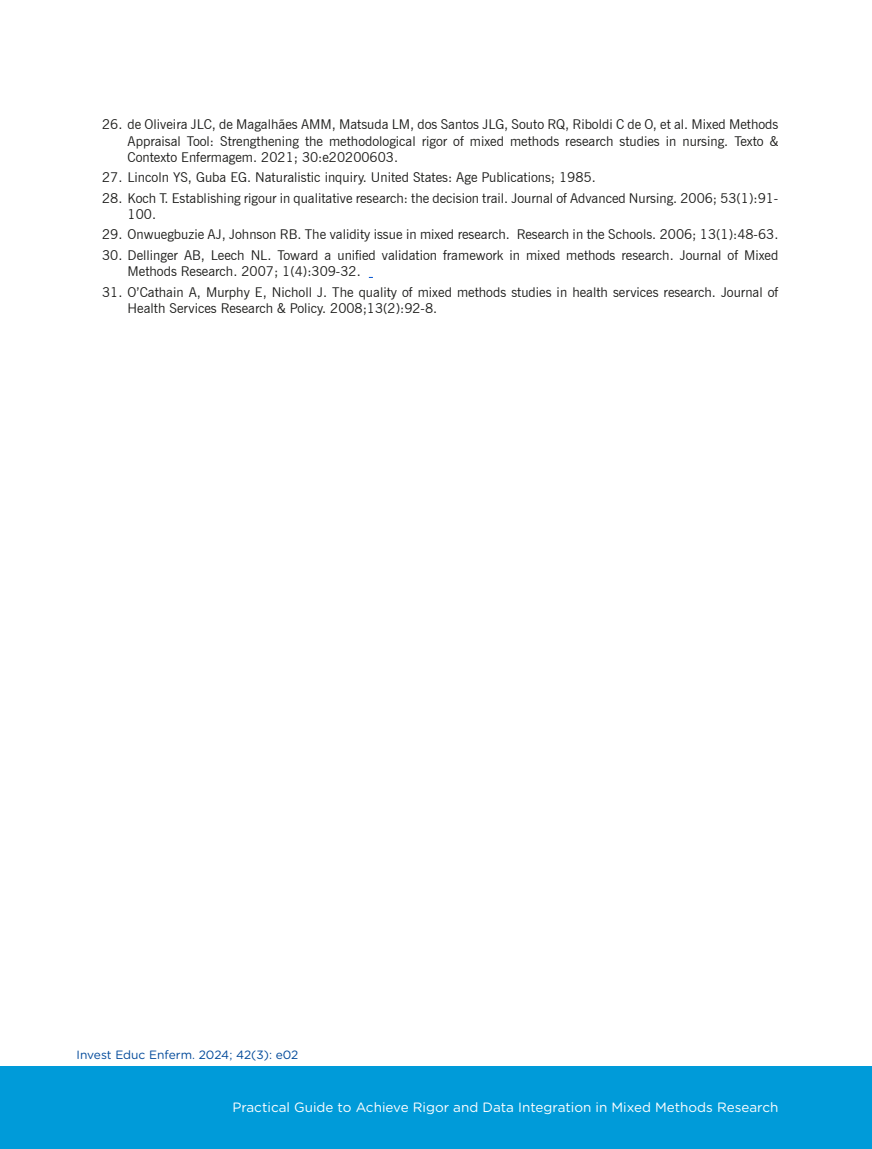
<style>
.page{position:relative;width:872px;height:1149px;background:#fff}
.page>*{position:absolute;margin:0;border:0;box-sizing:border-box;transform-origin:0 0}
.t1{font:13.5px/16.2px "News Gothic BT";color:#1d1d1b}
.t2{font:13.5px "Gotham Rounded";color:#fff}
.t3{font:12px "Gotham Rounded";color:#00499a}
</style>
<div class="page">
<div style="left:0;top:1065px;width:871px;height:83px;background:#009bd9"></div>
<p class="t1" style="left:128px;top:116px;width:652px;text-align:justify;text-indent:-26px">26. de Oliveira JLC, de Magalhães AMM, Matsuda LM, dos Santos JLG, Souto RQ, Riboldi C de O, et al. Mixed Methods Appraisal Tool: Strengthening the methodological rigor of mixed methods research studies in nursing. Texto &amp; Contexto Enfermagem. 2021; 30:e20200603.</p>
<p class="t1" style="left:102px;top:169px;width:495px">27. Lincoln YS, Guba EG. Naturalistic inquiry. United States: Age Publications; 1985.</p>
<p class="t1" style="left:128px;top:190px;width:652px;text-indent:-26px">28. Koch T. Establishing rigour in qualitative research: the decision trail. Journal of Advanced Nursing. 2006; 53(1):91-<br>100.</p>
<p class="t1" style="left:102px;top:226px;width:678px">29. Onwuegbuzie AJ, Johnson RB. The validity issue in mixed research. Research in the Schools. 2006; 13(1):48-63.</p>
<p class="t1" style="left:128px;top:247px;width:652px;text-indent:-26px">30. Dellinger AB, Leech NL. Toward a unified validation framework in mixed methods research. Journal of Mixed<br>Methods Research. 2007; 1(4):309-32.</p>
<p class="t1" style="left:128px;top:283px;width:652px;text-indent:-26px">31. O’Cathain A, Murphy E, Nicholl J. The quality of mixed methods studies in health services research. Journal of<br>Health Services Research &amp; Policy. 2008;13(2):92-8.</p>
<p class="t3" style="left:77px;top:1046px;width:223px">Invest Educ Enferm. 2024; 42(3): e02</p>
<p class="t2" style="left:232px;top:1097px;width:547px">Practical Guide to Achieve Rigor and Data Integration in Mixed Methods Research</p>
</div>
